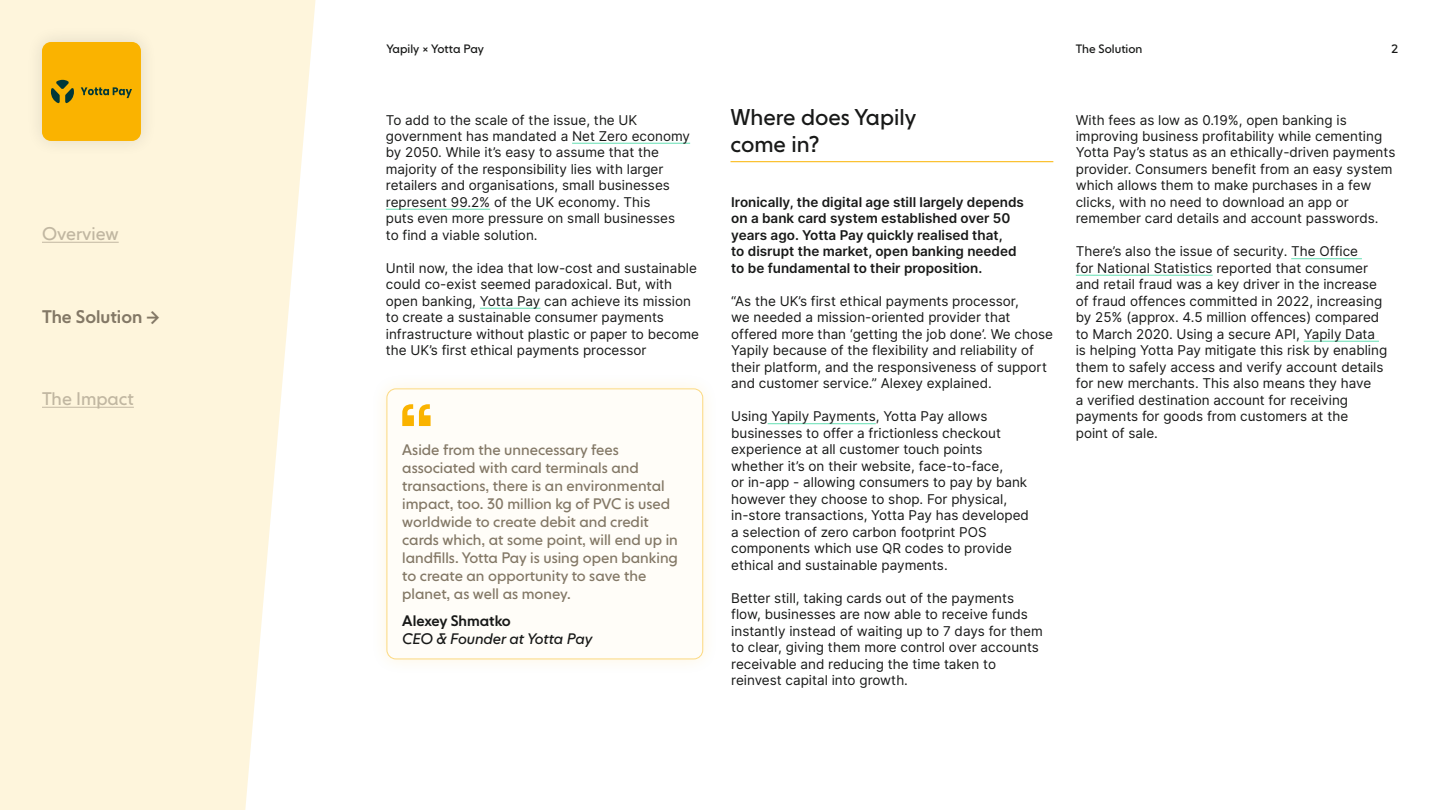
<style>
.page{position:relative;width:1440px;height:810px;background:#fff}
.page>*{position:absolute;margin:0;border:0;box-sizing:border-box;transform-origin:0 0}
.t1{font:22.5px/27px "NEXT Book";color:#181918}
.t2{font:18px "NEXT Book";color:#837866}
.t3{font:500 18px "NEXT Book";color:#837866}
.t4{font:15px/18px "NEXT Book";color:#837866}
.t5{font:italic 15px "NEXT Book";color:#181918}
.t6{font:500 15px "NEXT Book";color:#181918}
.t7{font:13.5px/16.5px "Inter";color:#181918}
.t8{font:600 13.5px/16.5px "Inter";color:#181918}
.t9{font:12px "NEXT Book";color:#181918}
</style>
<div class="page">
<hr style="left:730px;top:161px;width:323px;height:1px;background:#fab300">
<hr style="left:768px;top:423px;width:108px;height:1px;background:#63dfb3">
<hr style="left:1291px;top:258px;width:71px;height:1px;background:#63dfb3">
<hr style="left:1076px;top:275px;width:137px;height:1px;background:#63dfb3">
<hr style="left:1304px;top:341px;width:75px;height:1px;background:#63dfb3">
<svg style="left:0;top:0;width:316px;height:810px;background:#fef6e0"></svg>
<div style="left:370px;top:372px;width:350px;height:304px;background:#fffdf8"></div>
<div style="left:387px;top:388px;width:316px;height:271px;border:1px solid #fcd980;border-radius:9px"></div>
<svg style="left:402px;top:404px;width:29px;height:22px"></svg>
<hr style="left:42px;top:242px;width:77px;height:1px;background:#837866">
<hr style="left:42px;top:407px;width:92px;height:1px;background:#837866">
<div style="left:25px;top:25px;width:133px;height:133px;background:#fbf2d9"></div>
<div style="left:42px;top:42px;width:99px;height:99px;background:#fab300;border-radius:9px"></div>
<svg style="left:51px;top:80px;width:23px;height:23px"></svg>
<svg style="left:81px;top:87px;width:51px;height:11px"></svg>
<hr style="left:572px;top:143px;width:118px;height:1px;background:#63dfb3">
<hr style="left:386px;top:209px;width:104px;height:1px;background:#63dfb3">
<hr style="left:480px;top:308px;width:61px;height:1px;background:#63dfb3">
<svg style="left:147px;top:311px;width:12px;height:13px"></svg>
<h2 class="t2" style="left:42px;top:223px;width:78px">Overview</h2>
<h2 class="t3" style="left:42px;top:305px;width:102px">The Solution</h2>
<h2 class="t2" style="left:42px;top:388px;width:93px">The Impact</h2>
<p class="t9" style="left:387px;top:42px;width:99px">Yapily × Yotta Pay</p>
<p class="t7" style="left:386px;top:111px;width:306px">To add to the scale of the issue, the UK government has mandated a Net Zero economy by 2050. While it’s easy to assume that the majority of the responsibility lies with larger retailers and organisations, small businesses represent 99.2% of the UK economy. This<br>puts even more pressure on small businesses to find a viable solution.</p>
<p class="t7" style="left:386px;top:260px;width:315px">Until now, the idea that low-cost and sustainable could co-exist seemed paradoxical. But, with open banking, Yotta Pay can achieve its mission to create a sustainable consumer payments infrastructure without plastic or paper to become the UK’s first ethical payments processor</p>
<p class="t4" style="left:402px;top:441px;width:277px">Aside from the unnecessary fees associated with card terminals and transactions, there is an environmental impact, too. 30 million kg of PVC is used worldwide to create debit and credit cards which, at some point, will end up in landfills. Yotta Pay is using open banking to create an opportunity to save the planet, as well as money.</p>
<p class="t6" style="left:402px;top:611px;width:110px">Alexey Shmatko</p>
<p class="t5" style="left:402px;top:629px;width:192px">CEO &amp; Founder at Yotta Pay</p>
<h1 class="t1" style="left:730px;top:104px;width:187px">Where does Yapily come in?</h1>
<p class="t8" style="left:731px;top:193px;width:294px">Ironically, the digital age still largely depends on a bank card system established over 50 years ago. Yotta Pay quickly realised that,<br>to disrupt the market, open banking needed to be fundamental to their proposition.</p>
<p class="t7" style="left:731px;top:293px;width:323px">“As the UK’s first ethical payments processor,<br>we needed a mission-oriented provider that offered more than ‘getting the job done’. We chose Yapily because of the flexibility and reliability of their platform, and the responsiveness of support and customer service.” Alexey explained.</p>
<p class="t7" style="left:731px;top:408px;width:299px">Using Yapily Payments, Yotta Pay allows businesses to offer a frictionless checkout experience at all customer touch points whether it’s on their website, face-to-face,<br>or in-app - allowing consumers to pay by bank however they choose to shop. For physical, in-store transactions, Yotta Pay has developed a selection of zero carbon footprint POS components which use QR codes to provide ethical and sustainable payments.</p>
<p class="t7" style="left:731px;top:589px;width:313px">Better still, taking cards out of the payments flow, businesses are now able to receive funds instantly instead of waiting up to 7 days for them to clear, giving them more control over accounts receivable and reducing the time taken to reinvest capital into growth.</p>
<p class="t9" style="left:1076px;top:42px;width:68px">The Solution</p>
<p class="t9" style="left:1391px;top:42px;width:8px">2</p>
<p class="t7" style="left:1076px;top:111px;width:321px">With fees as low as 0.19%, open banking is improving business profitability while cementing Yotta Pay’s status as an ethically-driven payments provider. Consumers benefit from an easy system which allows them to make purchases in a few clicks, with no need to download an app or remember card details and account passwords.</p>
<p class="t7" style="left:1076px;top:243px;width:313px">There’s also the issue of security. The Office<br>for National Statistics reported that consumer and retail fraud was a key driver in the increase of fraud offences committed in 2022, increasing by 25% (approx. 4.5 million offences) compared to March 2020. Using a secure API, Yapily Data is helping Yotta Pay mitigate this risk by enabling them to safely access and verify account details for new merchants. This also means they have<br>a verified destination account for receiving payments for goods from customers at the<br>point of sale.</p>
</div>
